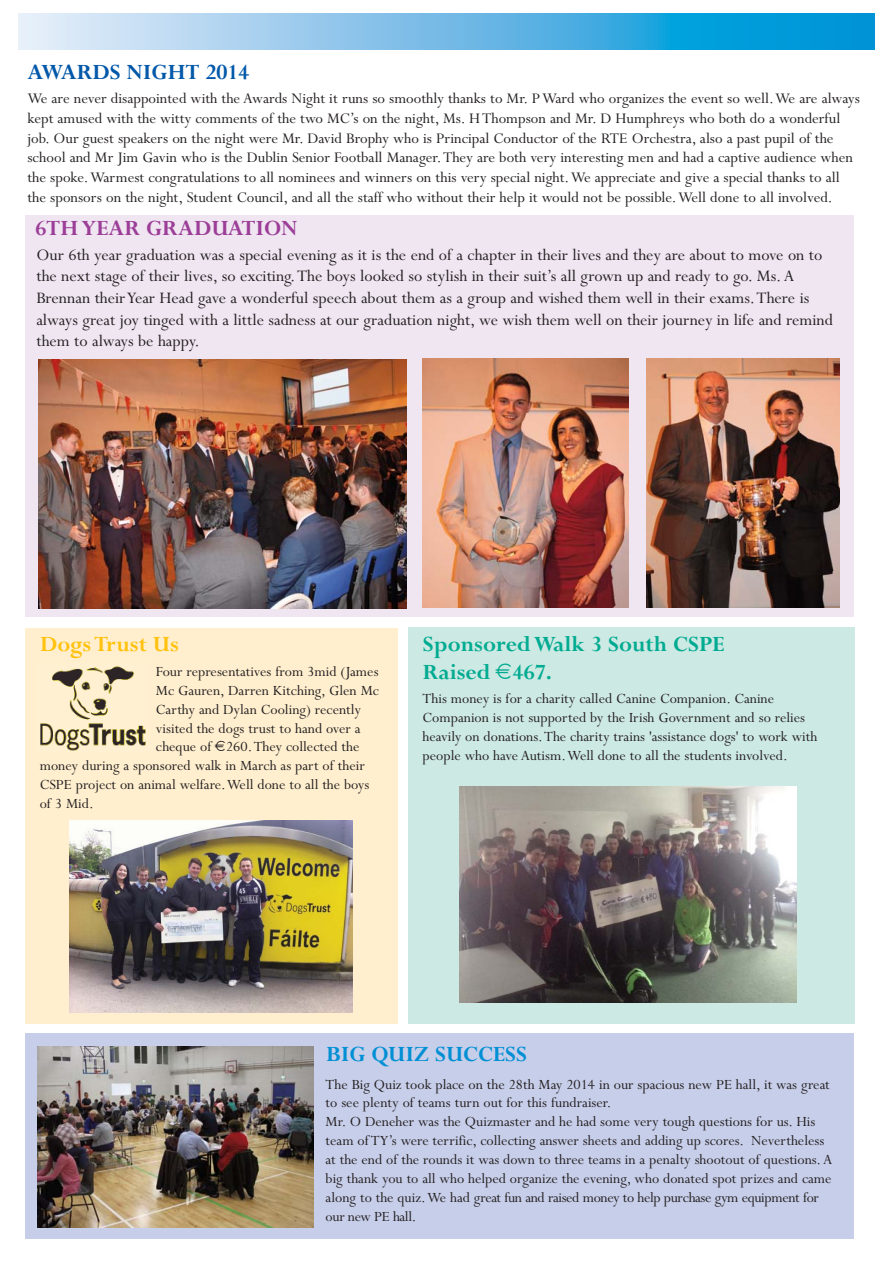
<style>
.page{position:relative;width:893px;height:1263px;background:#fff}
.page>*{position:absolute;margin:0;border:0;box-sizing:border-box;transform-origin:0 0}
.t1{font:700 24px/28.8px "Perpetua";color:#00ab91}
.t2{font:700 24px "Perpetua";color:#9c3e97}
.t3{font:700 24px "Perpetua";color:#0058a9}
.t4{font:700 24px "Perpetua";color:#008fd4}
.t5{font:700 24px "Perpetua";color:#ffc20e}
.t6{font:18px/21.6px "Perpetua";color:#231f20}
.t7{font:16.5px/19.8px "Perpetua";color:#231f20}
.t8{font:15.75px/18.9px "Perpetua";color:#231f20}
</style>
<div class="page">
<svg style="left:18px;top:14px;width:856px;height:36px;background:#6bbce6"></svg>
<div style="left:25px;top:215px;width:829px;height:402px;background:#efe6f2"></div>
<img style="left:423px;top:358px;width:205px;height:250px">
<img style="left:647px;top:358px;width:192px;height:250px">
<img style="left:38px;top:360px;width:368px;height:248px">
<div style="left:25px;top:628px;width:373px;height:396px;background:#ffefcf"></div>
<div style="left:25px;top:1033px;width:829px;height:205px;background:#c7cee9"></div>
<img style="left:40px;top:666px;width:106px;height:85px">
<div style="left:408px;top:627px;width:446px;height:397px;background:#cde9e3"></div>
<img style="left:70px;top:820px;width:282px;height:192px">
<img style="left:459px;top:786px;width:337px;height:217px">
<img style="left:38px;top:1046px;width:275px;height:181px">
<h1 class="t3" style="left:27px;top:64px;width:223px">AWARDS NIGHT 2014</h1>
<p class="t7" style="left:27px;top:90px;width:833px">We are never disappointed with the Awards Night it runs so smoothly thanks to Mr. P Ward who organizes the event so well. We are always kept amused with the witty comments of the two MC’s on the night, Ms. H Thompson and Mr. D Humphreys who both do a wonderful job. Our guest speakers on the night were Mr. David Brophy who is Principal Conductor of the RTE Orchestra, also a past pupil of the school and Mr Jim Gavin who is the Dublin Senior Football Manager. They are both very interesting men and had a captive audience when the spoke. Warmest congratulations to all nominees and winners on this very special night. We appreciate and give a special thanks to all the sponsors on the night, Student Council, and all the staff who without their help it would not be possible. Well done to all involved.</p>
<h1 class="t2" style="left:36px;top:220px;width:263px">6TH YEAR GRADUATION</h1>
<p class="t6" style="left:36px;top:246px;width:798px">Our 6th year graduation was a special evening as it is the end of a chapter in their lives and they are about to move on to the next stage of their lives, so exciting. The boys looked so stylish in their suit’s all grown up and ready to go. Ms. A Brennan their Year Head gave a wonderful speech about them as a group and wished them well in their exams. There is always great joy tinged with a little sadness at our graduation night, we wish them well on their journey in life and remind them to always be happy.</p>
<h1 class="t5" style="left:40px;top:636px;width:140px">Dogs Trust Us</h1>
<p class="t8" style="left:156px;top:664px;width:224px">Four representatives from 3mid (James</p>
<p class="t8" style="left:156px;top:683px;width:224px">Mc Gauren, Darren Kitching, Glen Mc</p>
<p class="t8" style="left:156px;top:702px;width:206px">Carthy and Dylan Cooling) recently</p>
<p class="t8" style="left:156px;top:720px;width:206px">visited the dogs trust to hand over a</p>
<p class="t8" style="left:156px;top:739px;width:205px">cheque of 260. They collected the</p>
<p class="t8" style="left:40px;top:758px;width:326px">money during a sponsored walk in March as part of their</p>
<p class="t8" style="left:40px;top:777px;width:331px">CSPE project on animal welfare. Well done to all the boys</p>
<p class="t8" style="left:40px;top:796px;width:55px">of 3 Mid.</p>
<h1 class="t1" style="left:423px;top:632px;width:303px">Sponsored Walk 3 South CSPE<br>Raised 467.</h1>
<p class="t8" style="left:422px;top:691px;width:396px">This money is for a charity called Canine Companion. Canine Companion is not supported by the Irish Government and so relies heavily on donations. The charity trains 'assistance dogs' to work with people who have Autism. Well done to all the students involved.</p>
<h1 class="t4" style="left:326px;top:1046px;width:202px">BIG QUIZ SUCCESS</h1>
<p class="t8" style="left:325px;top:1076px;width:508px">The Big Quiz took place on the 28th May 2014 in our spacious new PE hall, it was great to see plenty of teams turn out for this fundraiser.<br>Mr. O Deneher was the Quizmaster and he had some very tough questions for us. His team of TY’s were terrific, collecting answer sheets and adding up scores. Nevertheless at the end of the rounds it was down to three teams in a penalty shootout of questions. A big thank you to all who helped organize the evening, who donated spot prizes and came along to the quiz. We had great fun and raised money to help purchase gym equipment for our new PE hall.</p>
</div>
